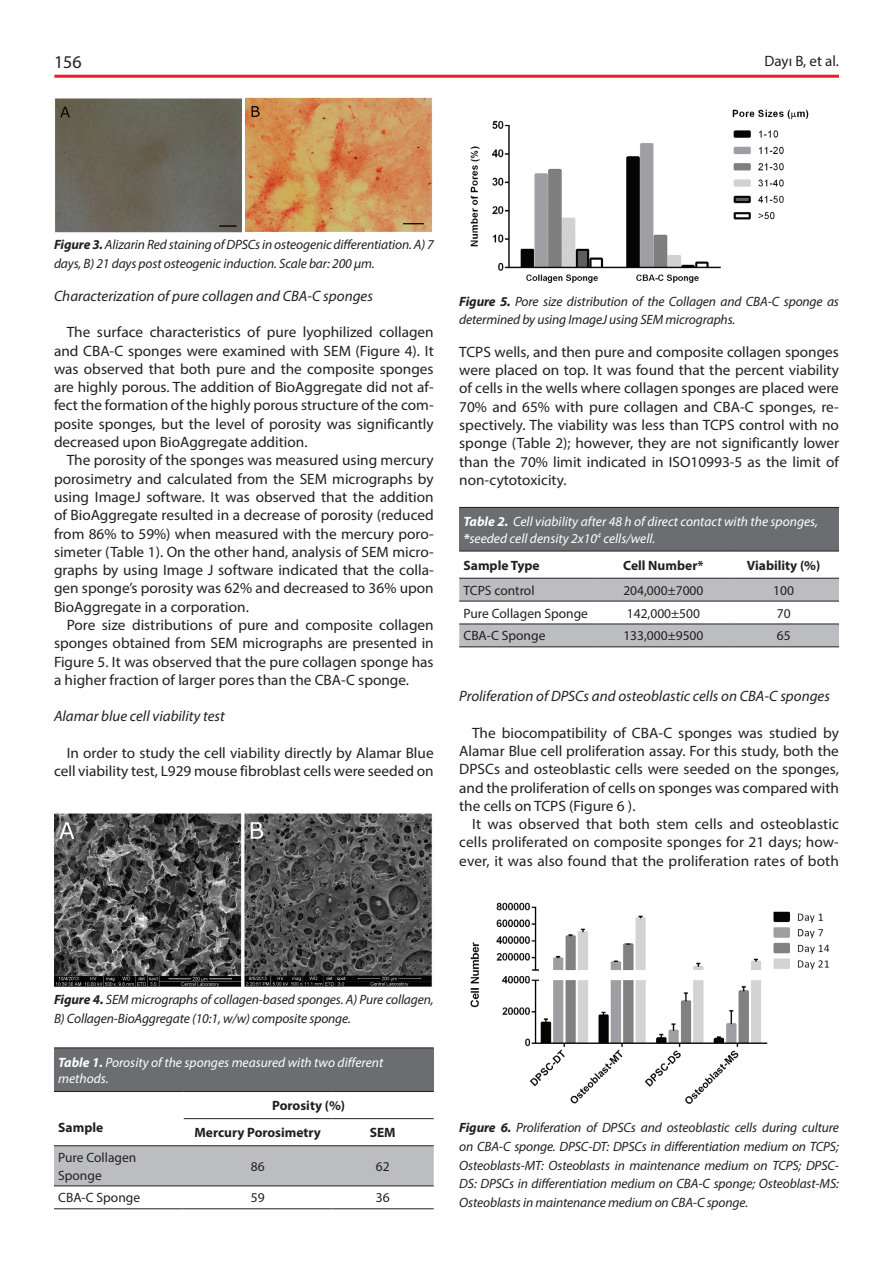
<style>
.page{position:relative;width:893px;height:1263px;background:#fff}
.page>*{position:absolute;margin:0;border:0;box-sizing:border-box;transform-origin:0 0}
.t1{font:18px "Myriad Pro";color:#231f20}
.t2{font:15px/18.3px "Myriad Pro";color:#231f20;text-align:justify}
.t3{font:italic 15px "Myriad Pro";color:#231f20}
.t4{font:italic 13.5px/18.8px "Myriad Pro";letter-spacing:-.01em;color:#231f20}
.t5{font:italic 13.5px/16.5px "Myriad Pro";color:#fff}
.t6{font:13.5px/17.2px "Myriad Pro";color:#231f20}
.t7{font:700 13.5px/27.2px "Myriad Pro";color:#231f20}
.s1{font-weight:700}
</style>
<div class="page">
<hr style="left:54px;top:75px;width:785px;height:3px;background:#ee1d23">
<img style="left:54px;top:98px;width:379px;height:135px">
<img style="left:54px;top:813px;width:378px;height:174px">
<img style="left:470px;top:109px;width:339px;height:174px">
<img style="left:470px;top:902px;width:360px;height:202px">
<div style="left:54px;top:1048px;width:380px;height:43px;background:#6c6d70"></div>
<svg style="left:54px;top:1118px;width:380px;height:68px"></svg>
<hr style="left:184px;top:1118px;width:148px;height:1px;background:#231f20">
<hr style="left:332px;top:1118px;width:102px;height:1px;background:#231f20">
<hr style="left:54px;top:1186px;width:130px;height:1px;background:#231f20">
<hr style="left:184px;top:1186px;width:148px;height:1px;background:#231f20">
<hr style="left:332px;top:1186px;width:102px;height:1px;background:#231f20">
<hr style="left:54px;top:1208px;width:130px;height:1px;background:#231f20">
<hr style="left:184px;top:1208px;width:148px;height:1px;background:#231f20">
<hr style="left:332px;top:1208px;width:102px;height:1px;background:#231f20">
<hr style="left:54px;top:1047px;width:130px;height:1px;background:#231f20">
<hr style="left:184px;top:1047px;width:148px;height:1px;background:#231f20">
<hr style="left:332px;top:1047px;width:102px;height:1px;background:#231f20">
<hr style="left:54px;top:1091px;width:130px;height:1px;background:#231f20">
<hr style="left:184px;top:1091px;width:148px;height:1px;background:#231f20">
<hr style="left:332px;top:1091px;width:102px;height:1px;background:#231f20">
<hr style="left:54px;top:1145px;width:130px;height:1px;background:#231f20">
<hr style="left:184px;top:1145px;width:148px;height:1px;background:#231f20">
<hr style="left:332px;top:1145px;width:102px;height:1px;background:#231f20">
<div style="left:459px;top:507px;width:380px;height:44px;background:#6c6d70"></div>
<svg style="left:459px;top:577px;width:380px;height:70px"></svg>
<hr style="left:459px;top:601px;width:139px;height:1px;background:#231f20">
<hr style="left:598px;top:601px;width:130px;height:1px;background:#231f20">
<hr style="left:728px;top:601px;width:111px;height:1px;background:#231f20">
<hr style="left:459px;top:624px;width:139px;height:1px;background:#231f20">
<hr style="left:598px;top:624px;width:130px;height:1px;background:#231f20">
<hr style="left:728px;top:624px;width:111px;height:1px;background:#231f20">
<hr style="left:459px;top:647px;width:139px;height:1px;background:#231f20">
<hr style="left:598px;top:647px;width:130px;height:1px;background:#231f20">
<hr style="left:728px;top:647px;width:111px;height:1px;background:#231f20">
<hr style="left:459px;top:507px;width:139px;height:1px;background:#231f20">
<hr style="left:598px;top:507px;width:130px;height:1px;background:#231f20">
<hr style="left:728px;top:507px;width:111px;height:1px;background:#231f20">
<hr style="left:459px;top:551px;width:139px;height:1px;background:#231f20">
<hr style="left:598px;top:551px;width:130px;height:1px;background:#231f20">
<hr style="left:728px;top:551px;width:111px;height:1px;background:#231f20">
<hr style="left:459px;top:578px;width:139px;height:1px;background:#231f20">
<hr style="left:598px;top:578px;width:130px;height:1px;background:#231f20">
<hr style="left:728px;top:578px;width:111px;height:1px;background:#231f20">
<p class="t1" style="left:54px;top:51px;width:29px">156</p>
<p class="t2" style="left:764px;top:51px;width:76px">Dayı B, et al.</p>
<p class="t4" style="left:54px;top:235px;width:381px"><span class="s1">Figure 3.</span> Alizarin Red staining of DPSCs in osteogenic differentiation. A) 7 days, B) 21 days post osteogenic induction. Scale bar: 200 µm.</p>
<p class="t3" style="left:54px;top:286px;width:320px">Characterization of pure collagen and CBA-C sponges</p>
<p class="t2" style="left:54px;top:323px;width:381px;text-indent:13px">The surface characteristics of pure lyophilized collagen and CBA-C sponges were examined with SEM (Figure 4). It was observed that both pure and the composite sponges are highly porous. The addition of BioAggregate did not af&shy;fect the formation of the highly porous structure of the com&shy;posite sponges, but the level of porosity was significantly decreased upon BioAggregate addition.</p>
<p class="t2" style="left:54px;top:451px;width:381px;text-indent:13px">The porosity of the sponges was measured using mercury porosimetry and calculated from the SEM micrographs by using ImageJ software. It was observed that the addition of BioAggregate resulted in a decrease of porosity (reduced from 86% to 59%) when measured with the mercury poro&shy;simeter (Table 1). On the other hand, analysis of SEM micro&shy;graphs by using Image J software indicated that the colla&shy;gen sponge’s porosity was 62% and decreased to 36% upon BioAggregate in a corporation.</p>
<p class="t2" style="left:54px;top:616px;width:381px;text-indent:13px">Pore size distributions of pure and composite collagen sponges obtained from SEM micrographs are presented in Figure 5. It was observed that the pure collagen sponge has a higher fraction of larger pores than the CBA-C sponge.</p>
<p class="t3" style="left:54px;top:707px;width:172px">Alamar blue cell viability test</p>
<p class="t2" style="left:54px;top:743px;width:381px;text-align:right">In order to study the cell viability directly by Alamar Blue cell viability test, L929 mouse fibroblast cells were seeded on</p>
<p class="t4" style="left:459px;top:291px;width:381px"><span class="s1">Figure 5.</span> Pore size distribution of the Collagen and CBA-C sponge as determined by using ImageJ using SEM micrographs.</p>
<p class="t2" style="left:459px;top:342px;width:381px">TCPS wells, and then pure and composite collagen sponges were placed on top. It was found that the percent viability of cells in the wells where collagen sponges are placed were 70% and 65% with pure collagen and CBA-C sponges, re&shy;spectively. The viability was less than TCPS control with no sponge (Table 2); however, they are not significantly lower than the 70% limit indicated in ISO10993-5 as the limit of non-cytotoxicity.</p>
<p class="t5" style="left:463px;top:513px;width:356px"><span class="s1">Table 2.</span> Cell viability after 48 h of direct contact with the sponges, <span class="s1">*</span>seeded cell density 2x10<sup>4</sup> cells/well.</p>
<p class="t7" style="left:463px;top:551px;width:78px">Sample Type</p>
<p class="t7" style="left:623px;top:551px;width:82px">Cell Number*</p>
<p class="t7" style="left:747px;top:551px;width:75px">Viability (%)</p>
<p class="t6" style="left:463px;top:581px;width:73px">TCPS control</p>
<p class="t6" style="left:623px;top:581px;width:82px">204,000±7000</p>
<p class="t6" style="left:773px;top:581px;width:22px">100</p>
<p class="t6" style="left:463px;top:604px;width:126px">Pure Collagen Sponge</p>
<p class="t6" style="left:627px;top:604px;width:75px">142,000±500</p>
<p class="t6" style="left:777px;top:604px;width:15px">70</p>
<p class="t6" style="left:463px;top:627px;width:83px">CBA-C Sponge</p>
<p class="t6" style="left:623px;top:627px;width:82px">133,000±9500</p>
<p class="t6" style="left:777px;top:627px;width:15px">65</p>
<p class="t3" style="left:459px;top:687px;width:372px">Proliferation of DPSCs and osteoblastic cells on CBA-C sponges</p>
<p class="t2" style="left:459px;top:723px;width:381px;text-indent:13px">The biocompatibility of CBA-C sponges was studied by Alamar Blue cell proliferation assay. For this study, both the DPSCs and osteoblastic cells were seeded on the sponges, and the proliferation of cells on sponges was compared with the cells on TCPS (Figure 6 ).</p>
<p class="t2" style="left:459px;top:815px;width:381px;text-indent:13px">It was observed that both stem cells and osteoblastic cells proliferated on composite sponges for 21 days; how&shy;ever, it was also found that the proliferation rates of both</p>
<p class="t4" style="left:54px;top:990px;width:381px"><span class="s1">Figure 4.</span> SEM micrographs of collagen-based sponges. A) Pure collagen,<br>B) Collagen-BioAggregate (10:1, w/w) composite sponge.</p>
<p class="t5" style="left:58px;top:1053px;width:327px"><span class="s1">Table 1.</span> Porosity of the sponges measured with two different methods.</p>
<p class="t7" style="left:58px;top:1114px;width:47px">Sample</p>
<p class="t7" style="left:194px;top:1091px;width:152px;text-indent:78px">Porosity (%)<br>Mercury Porosimetry</p>
<p class="t7" style="left:370px;top:1119px;width:27px">SEM</p>
<p class="t6" style="left:58px;top:1149px;width:80px">Pure Collagen<br>Sponge</p>
<p class="t6" style="left:251px;top:1157px;width:15px">86</p>
<p class="t6" style="left:376px;top:1157px;width:15px">62</p>
<p class="t6" style="left:58px;top:1189px;width:83px">CBA-C Sponge</p>
<p class="t6" style="left:251px;top:1189px;width:15px">59</p>
<p class="t6" style="left:376px;top:1189px;width:15px">36</p>
<p class="t4" style="left:459px;top:1118px;width:381px;text-align:justify"><span class="s1">Figure 6.</span> Proliferation of DPSCs and osteoblastic cells during culture on CBA-C sponge. DPSC-DT: DPSCs in differentiation medium on TCPS; Osteoblasts-MT: Osteoblasts in maintenance medium on TCPS; DPSC-DS: DPSCs in differentiation medium on CBA-C sponge; Osteoblast-MS:<br>Osteoblasts in maintenance medium on CBA-C sponge.</p>
</div>
